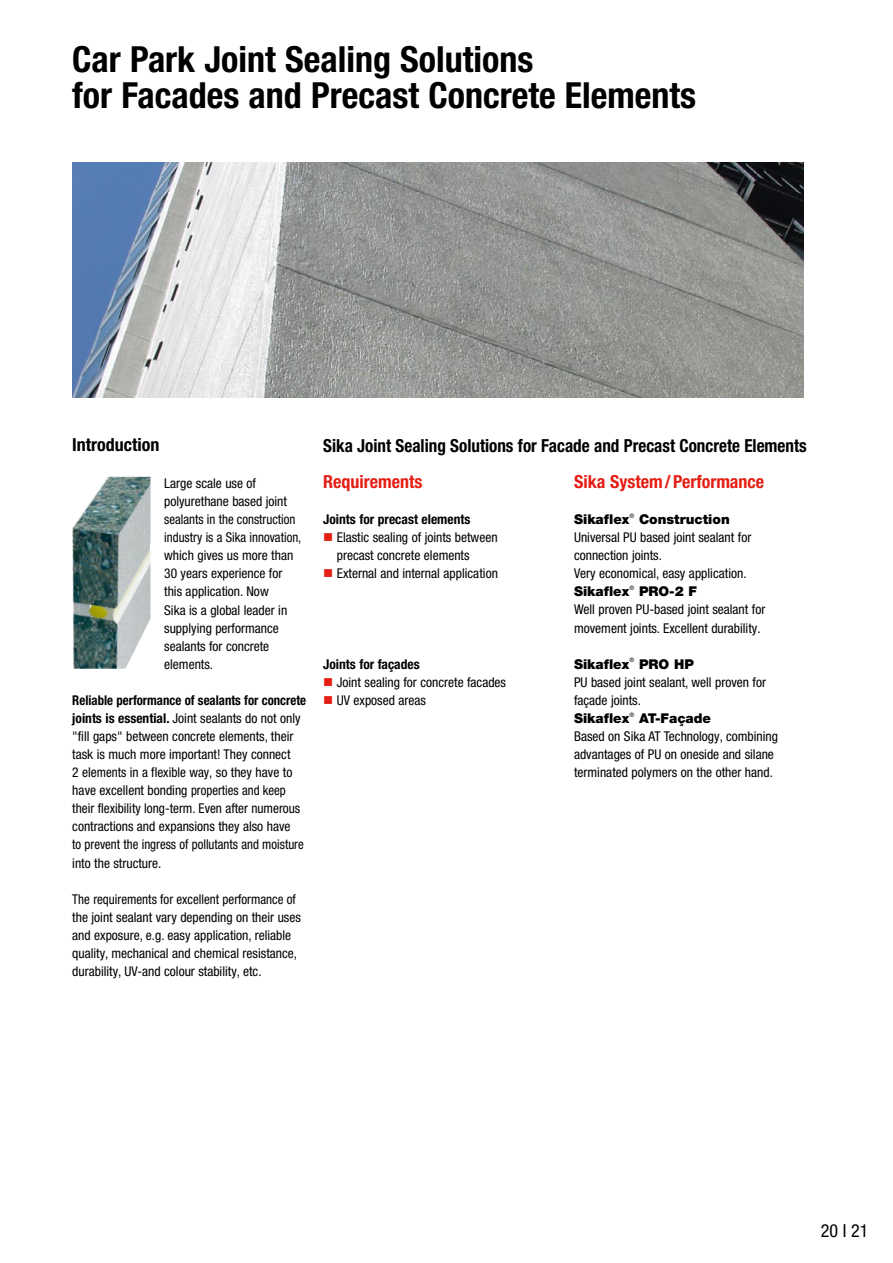
<style>
.page{position:relative;width:893px;height:1263px;background:#fff}
.page>*{position:absolute;margin:0;border:0;box-sizing:border-box;transform-origin:0 0}
.t1{font:700 condensed 36px/36.2px "Helvetica Neue LT Pro";color:#000}
.t2{font:700 condensed 18px "Helvetica Neue LT Pro";color:#000;scale:.95 1}
.t3{font:700 condensed 18px "Helvetica Neue LT Pro";color:#e41e14}
.t4{font:700 condensed 18px "Helvetica Neue LT Pro";color:#000}
.t5{font:condensed 18px "Helvetica Neue LT Pro";color:#000}
.t6{font:condensed 13.5px/18px "Helvetica Neue LT Pro";color:#000}
.t7{font:condensed 13.5px/18.1px "Helvetica Neue LT Pro";color:#000;scale:.96 1}
.t8{font:900 13.5px "Helvetica Neue LT Pro";color:#000}
.t9{font:700 condensed 13.5px "Helvetica Neue LT Pro";color:#000}
.t10{font:condensed 6.15px "Helvetica Neue LT Pro";color:#000}
.s1{font-weight:700}
.s2{color:#e41f13}
.s3{color:#e41e14}
</style>
<div class="page">
<img style="left:72px;top:163px;width:732px;height:235px">
<img style="left:72px;top:477px;width:79px;height:192px">
<h1 class="t1" style="left:72px;top:42px;width:625px">Car Park Joint Sealing Solutions<br>for Facades and Precast Concrete Elements</h1>
<h2 class="t4" style="left:72px;top:434px;width:89px">Introduction</h2>
<p class="t6" style="left:164px;top:474px;width:139px">Large scale use of polyurethane based joint sealants in the construction industry is a Sika innovation, which gives us more than<br>30 years experience for this application. Now<br>Sika is a global leader in supplying performance sealants for concrete elements.</p>
<p class="t6" style="left:72px;top:691px;width:235px"><span class="s1">Reliable performance of sealants for concrete joints is essential.</span> Joint sealants do not only "fill gaps" between concrete elements, their task is much more important! They connect<br>2 elements in a flexible way, so they have to have excellent bonding properties and keep their flexibility long-term. Even after numerous contractions and expansions they also have<br>to prevent the ingress of pollutants and moisture into the structure.</p>
<p class="t7" style="left:72px;top:890px;width:240px">The requirements for excellent performance of the joint sealant vary depending on their uses and exposure, e.g. easy application, reliable quality, mechanical and chemical resistance, durability, UV-and colour stability, etc.</p>
<h2 class="t2" style="left:323px;top:435px;width:510px">Sika Joint Sealing Solutions for Facade and Precast Concrete Elements</h2>
<h2 class="t3" style="left:323px;top:471px;width:101px">Requirements</h2>
<h2 class="t3" style="left:574px;top:471px;width:192px">Sika System/P<span class="s2">erformanc</span>e</h2>
<p class="t9" style="left:323px;top:511px;width:149px">Joints for precast elements</p>
<p class="t6" style="left:337px;top:528px;width:162px;text-indent:-14px"><span class="s3">■</span> Elastic sealing of joints between precast concrete elements</p>
<p class="t6" style="left:323px;top:564px;width:176px"><span class="s3">■</span> External and internal application</p>
<p class="t9" style="left:323px;top:656px;width:98px">Joints for façades</p>
<p class="t6" style="left:323px;top:673px;width:184px"><span class="s3">■</span> Joint sealing for concrete facades</p>
<p class="t6" style="left:323px;top:691px;width:104px"><span class="s3">■</span> UV exposed areas</p>
<p class="t8" style="left:574px;top:511px;width:57px">Sikaflex</p>
<p class="t10" style="left:629px;top:512px;width:6px">®</p>
<p class="t8" style="left:639px;top:511px;width:92px">Construction</p>
<p class="t6" style="left:574px;top:528px;width:179px">Universal PU based joint sealant for connection joints.<br>Very economical, easy application.</p>
<p class="t8" style="left:574px;top:583px;width:57px">Sikaflex</p>
<p class="t10" style="left:629px;top:584px;width:6px">®</p>
<p class="t8" style="left:639px;top:583px;width:60px">PRO-2 F</p>
<p class="t6" style="left:574px;top:600px;width:193px">Well proven PU-based joint sealant for movement joints. Excellent durability.</p>
<p class="t8" style="left:574px;top:656px;width:57px">Sikaflex</p>
<p class="t10" style="left:629px;top:657px;width:6px">®</p>
<p class="t8" style="left:639px;top:656px;width:56px">PRO HP</p>
<p class="t6" style="left:574px;top:673px;width:193px">PU based joint sealant, well proven for façade joints.</p>
<p class="t8" style="left:574px;top:710px;width:57px">Sikaflex</p>
<p class="t10" style="left:629px;top:711px;width:6px">®</p>
<p class="t8" style="left:639px;top:710px;width:74px">AT-Façade</p>
<p class="t6" style="left:574px;top:727px;width:205px">Based on Sika AT Technology, combining advantages of PU on oneside and silane terminated polymers on the other hand.</p>
<h2 class="t5" style="left:821px;top:1220px;width:49px">20 I 21</h2>
</div>
